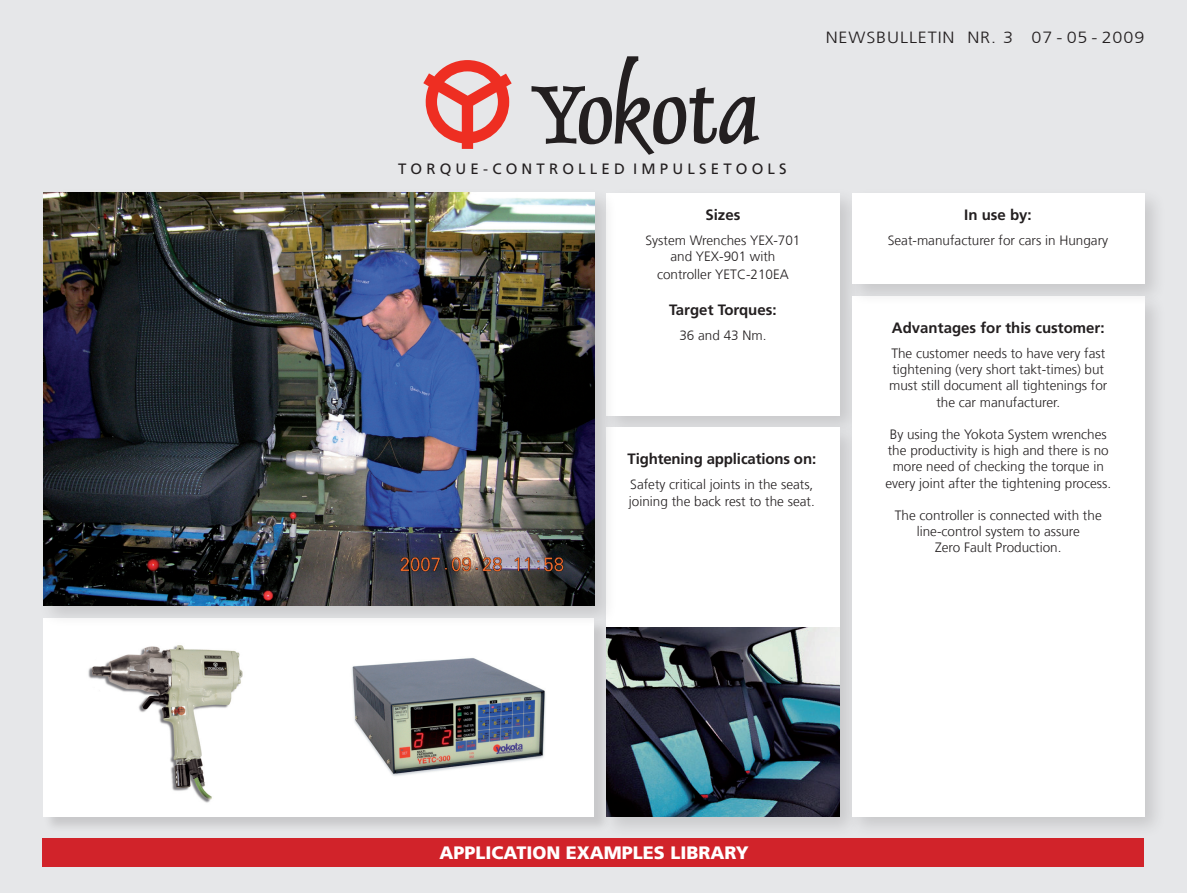
<style>
.page{position:relative;width:1187px;height:893px;background:#fff}
.page>*{position:absolute;margin:0;border:0;box-sizing:border-box;transform-origin:0 0}
.t1{font:900 18px "Frutiger LT Com";color:#fff}
.t2{font:300 16.2px "Frutiger LT Com";letter-spacing:.05em;color:#231f20;scale:1.11 1}
.t3{font:700 15px "Frutiger LT Com";color:#231f20}
.t4{font:15px "Frutiger LT Com";color:#231f20}
.t5{font:300 13.5px/16.2px "Frutiger LT Com";color:#231f20;text-align:center}
</style>
<div class="page">
<div style="left:0;top:0;width:1186px;height:893px;background:#e6e7e9"></div>
<div style="left:600px;top:186px;width:261px;height:251px;background:#231f20;opacity:.15"></div>
<div style="left:606px;top:193px;width:233px;height:222px;background:#fff"></div>
<div style="left:600px;top:421px;width:261px;height:417px;background:#231f20;opacity:.15"></div>
<div style="left:606px;top:427px;width:233px;height:389px;background:#fff"></div>
<div style="left:845px;top:290px;width:321px;height:548px;background:#231f20;opacity:.15"></div>
<div style="left:851px;top:296px;width:293px;height:520px;background:#fff"></div>
<div style="left:44px;top:618px;width:567px;height:215px;background:#231f20;opacity:.15"></div>
<div style="left:43px;top:618px;width:551px;height:198px;background:#fff"></div>
<div style="left:38px;top:186px;width:579px;height:441px;background:#231f20;opacity:.15"></div>
<div style="left:845px;top:186px;width:321px;height:120px;background:#231f20;opacity:.15"></div>
<div style="left:851px;top:193px;width:293px;height:90px;background:#fff"></div>
<div style="left:43px;top:838px;width:1101px;height:28px;background:#d1232a"></div>
<svg style="left:531px;top:56px;width:228px;height:99px"></svg>
<svg style="left:423px;top:60px;width:88px;height:89px"></svg>
<img style="left:44px;top:193px;width:551px;height:412px">
<img style="left:606px;top:628px;width:233px;height:188px">
<img style="left:88px;top:645px;width:155px;height:158px">
<img style="left:352px;top:658px;width:194px;height:118px">
<p class="t2" style="left:825px;top:28px;width:289px">NEWSBULLETIN NR. 3 07 - 05 - 2009</p>
<p class="t4" style="left:398px;top:160px;width:390px">T O R Q U E - C O N T R O L L E D I M P U L S E T O O L S</p>
<p class="t3" style="left:705px;top:206px;width:37px">Sizes</p>
<p class="t5" style="left:645px;top:232px;width:156px">System Wrenches YEX-701 and YEX-901 with</p>
<p class="t5" style="left:657px;top:266px;width:133px">controller YETC-210EA</p>
<p class="t3" style="left:669px;top:301px;width:109px">Target Torques:</p>
<p class="t5" style="left:679px;top:328px;width:89px">36 and 43 Nm.</p>
<p class="t3" style="left:627px;top:450px;width:190px">Tightening applications on:</p>
<p class="t5" style="left:629px;top:477px;width:187px;text-align:left">Safety critical joints in the seats, joining the back rest to the seat.</p>
<p class="t3" style="left:964px;top:206px;width:69px">In use by:</p>
<p class="t5" style="left:887px;top:232px;width:222px">Seat-manufacturer for cars in Hungary</p>
<p class="t3" style="left:891px;top:319px;width:214px">Advantages for this customer:</p>
<p class="t5" style="left:889px;top:345px;width:220px">The customer needs to have very fast tightening (very short takt-times) but must still document all tightenings for the car manufacturer.</p>
<p class="t5" style="left:885px;top:426px;width:227px">By using the Yokota System wrenches the productivity is high and there is no more need of checking the torque in every joint after the tightening process.</p>
<p class="t5" style="left:894px;top:507px;width:208px">The controller is connected with the line-control system to assure<br>Zero Fault Production.</p>
<h1 class="t1" style="left:439px;top:842px;width:311px">APPLICATION EXAMPLES LIBRARY</h1>
</div>
